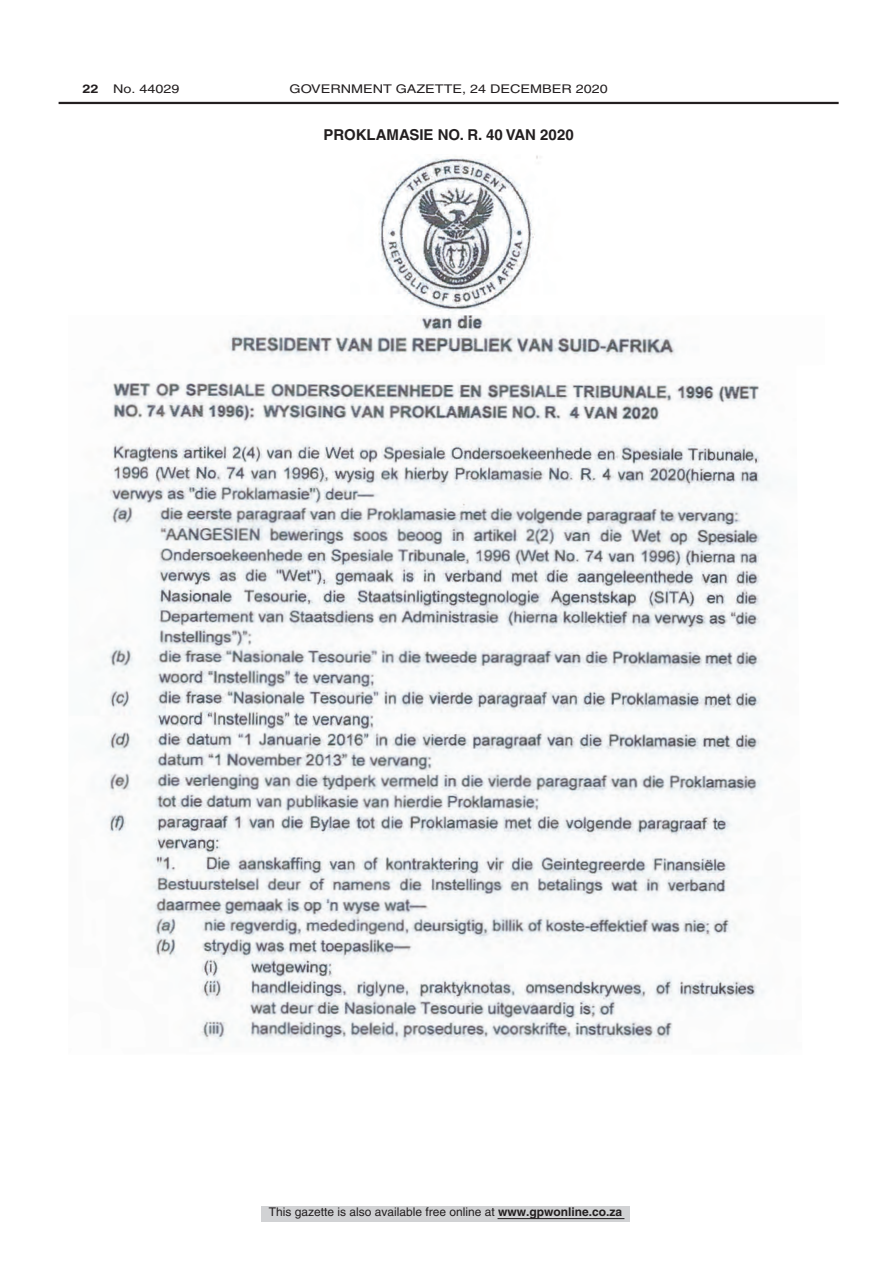
<style>
.page{position:relative;width:893px;height:1263px;background:#fff}
.page>*{position:absolute;margin:0;border:0;box-sizing:border-box;transform-origin:0 0}
.t1{font:700 15px "Helvetica LT Std";color:#231f20}
.t2{font:12px "Helvetica LT Std";color:#231f20}
.t3{font:12px "Helvetica LT Std";color:#231f20;scale:1.2 1}
.s1{font-weight:700}
</style>
<div class="page">
<div style="left:261px;top:1206px;width:369px;height:16px;background:#d1d2d4"></div>
<hr style="left:498px;top:1218px;width:126px;height:1px;background:#231f20">
<hr style="left:59px;top:102px;width:780px;height:2px;background:#231f20">
<img style="left:226px;top:315px;width:450px;height:46px">
<img style="left:105px;top:379px;width:665px;height:666px">
<img style="left:378px;top:155px;width:160px;height:157px">
<p class="t3" style="left:83px;top:82px;width:82px"><span class="s1">22</span> No. 44029</p>
<p class="t3" style="left:289px;top:82px;width:267px">GOVERNMENT GAZETTE, 24 DECEMBER 2020</p>
<p class="t1" style="left:323px;top:125px;width:252px">PROKLAMASIE NO. R. 40 VAN 2020</p>
<p class="t2" style="left:269px;top:1204px;width:355px">This gazette is also available free online at <span class="s1">www.gpwonline.co.za</span></p>
</div>
